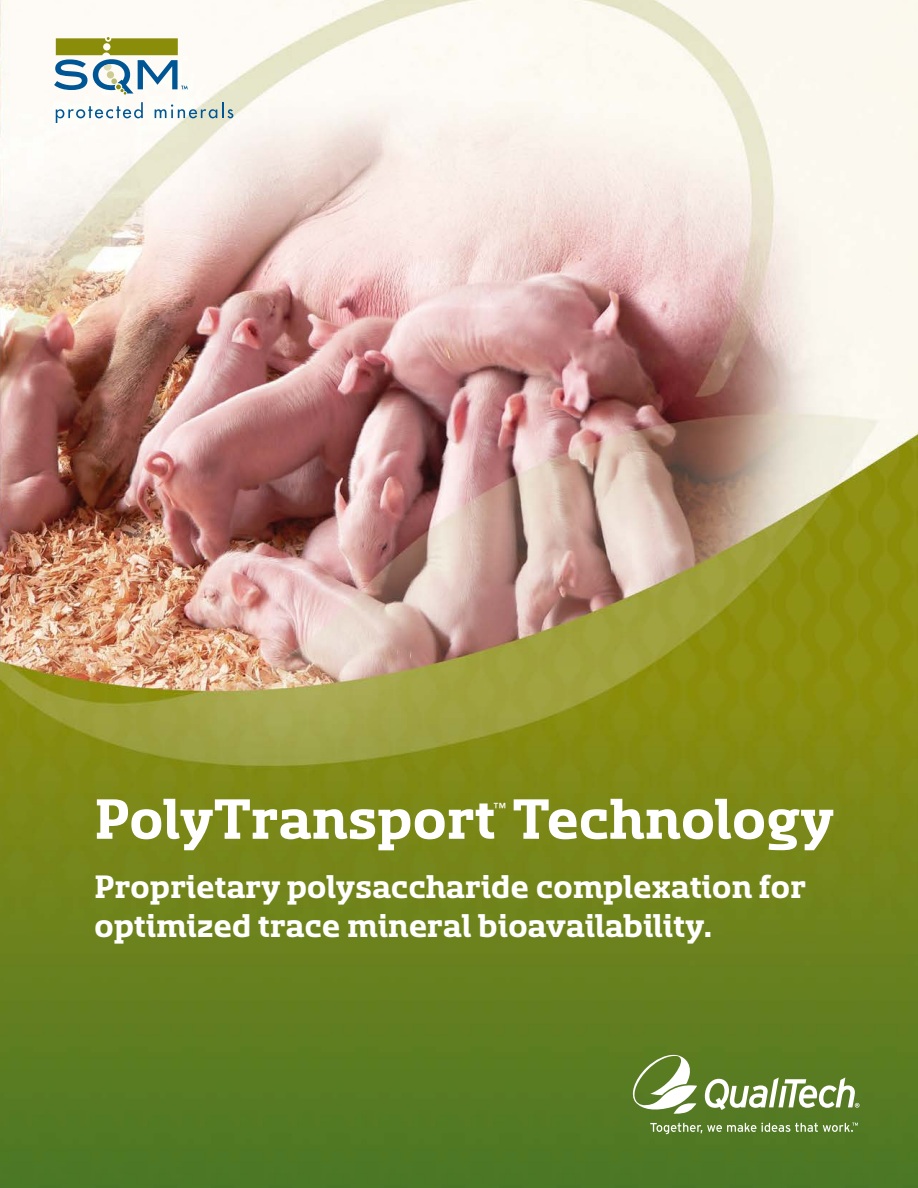
<style>
.page{position:relative;width:918px;height:1188px;background:#fff}
.page>*{position:absolute;margin:0;border:0;box-sizing:border-box;transform-origin:0 0}
.t1{font:700 63px "Sancoale Slab Norm";letter-spacing:.01em;color:#fff}
.t2{font:700 36px/39px "Sancoale Slab Norm";letter-spacing:.01em;color:#fff}
.t3{font:13.05px "Frutiger";color:#fff}
</style>
<div class="page">
<img style="left:0;top:0;width:918px;height:1188px">
<svg style="left:629px;top:1055px;width:231px;height:79px"></svg>
<svg style="left:55px;top:102px;width:88px;height:21px"></svg>
<svg style="left:154px;top:102px;width:79px;height:16px"></svg>
<svg style="left:53px;top:37px;width:135px;height:58px"></svg>
<h1 class="t1" style="left:94px;top:788px;width:741px">PolyTransport Technology</h1>
<p class="t3" style="left:493px;top:800px;width:14px">™</p>
<p class="t2" style="left:94px;top:868px;width:713px">Proprietary polysaccharide complexation for optimized trace mineral bioavailability.</p>
</div>
